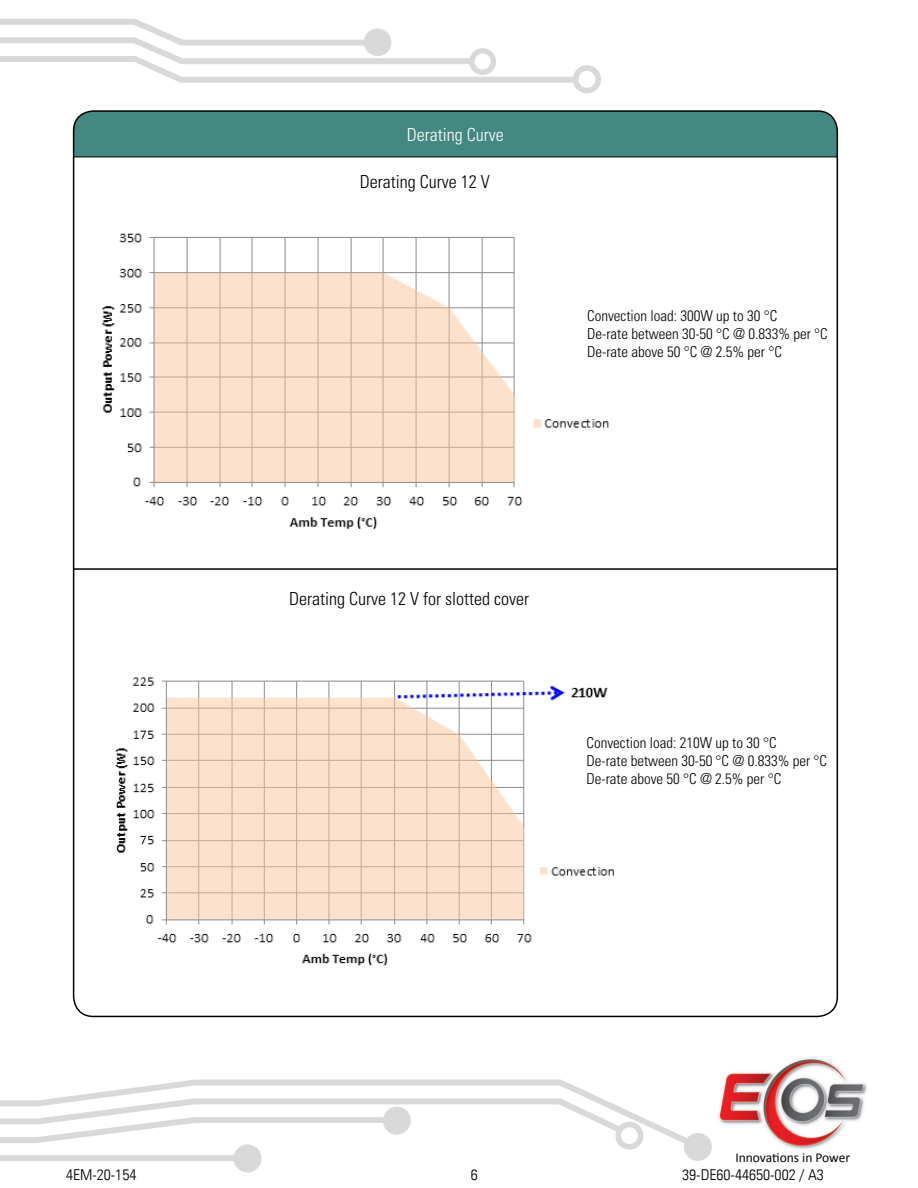
<style>
.page{position:relative;width:918px;height:1188px;background:#fff}
.page>*{position:absolute;margin:0;border:0;box-sizing:border-box;transform-origin:0 0}
.t1{font:300 condensed 18px "Univers LT Std";color:#000}
.t2{font:300 condensed 18px "Univers LT Std";color:#fff}
.t3{font:300 condensed 15px/18px "Univers LT Std";color:#000}
.t4{font:300 condensed 15px "Univers LT";color:#000;scale:1.06 1}
.t5{font:13.5px "Calibri";color:#000}
</style>
<div class="page">
<svg style="left:146px;top:48px;width:429px;height:38px"></svg>
<div style="left:573px;top:65px;width:28px;height:28px;border:6px solid #000;border-radius:50%"></div>
<div style="left:469px;top:48px;width:27px;height:27px;border:5px solid #000;border-radius:50%"></div>
<svg style="left:0;top:19px;width:478px;height:48px"></svg>
<div style="left:367px;top:31px;width:22px;height:22px;background:#d9d9d9;border-radius:50%"></div>
<div style="left:364px;top:28px;width:27px;height:28px;border:6px solid #000;border-radius:50%"></div>
<svg style="left:88px;top:1079px;width:606px;height:71px"></svg>
<div style="left:687px;top:1136px;width:22px;height:22px;background:#d9d9d9;border-radius:50%"></div>
<div style="left:684px;top:1133px;width:28px;height:28px;border:6px solid #000;border-radius:50%"></div>
<svg style="left:0;top:1094px;width:626px;height:52px"></svg>
<div style="left:386px;top:1109px;width:22px;height:23px;background:#d9d9d9;border-radius:50%"></div>
<div style="left:383px;top:1107px;width:28px;height:28px;border:6px solid #000;border-radius:50%"></div>
<div style="left:0;top:1155px;width:235px;height:6px;background:#d9d9d9"></div>
<div style="left:236px;top:1147px;width:23px;height:23px;background:#d9d9d9;border-radius:50%"></div>
<div style="left:234px;top:1144px;width:27px;height:28px;border:6px solid #000;border-radius:50%"></div>
<img style="left:718px;top:1058px;width:149px;height:91px">
<div style="left:74px;top:111px;width:761px;height:46px;background:#438881"></div>
<img style="left:101px;top:233px;width:508px;height:296px">
<hr style="left:74px;top:568px;width:763px;height:2px;background:#000">
<img style="left:115px;top:677px;width:499px;height:289px">
<p class="t2" style="left:407px;top:124px;width:98px">Derating Curve</p>
<p class="t1" style="left:360px;top:170px;width:131px">Derating Curve 12 V</p>
<p class="t3" style="left:587px;top:306px;width:242px">Convection load: 300W up to 30 °C<br>De-rate between 30-50 °C @ 0.833% per °C<br>De-rate above 50 °C @ 2.5% per °C</p>
<p class="t1" style="left:289px;top:588px;width:241px">Derating Curve 12 V for slotted cover</p>
<p class="t3" style="left:587px;top:734px;width:242px">Convection load: 210W up to 30 °C<br>De-rate between 30-50 °C @ 0.833% per °C<br>De-rate above 50 °C @ 2.5% per °C</p>
<p class="t5" style="left:735px;top:1149px;width:116px">Innovations in Power</p>
<p class="t4" style="left:66px;top:1165px;width:68px">4EM-20-154</p>
<p class="t4" style="left:471px;top:1165px;width:8px">6</p>
<p class="t4" style="left:682px;top:1165px;width:135px">39-DE60-44650-002 / A3</p>
</div>
